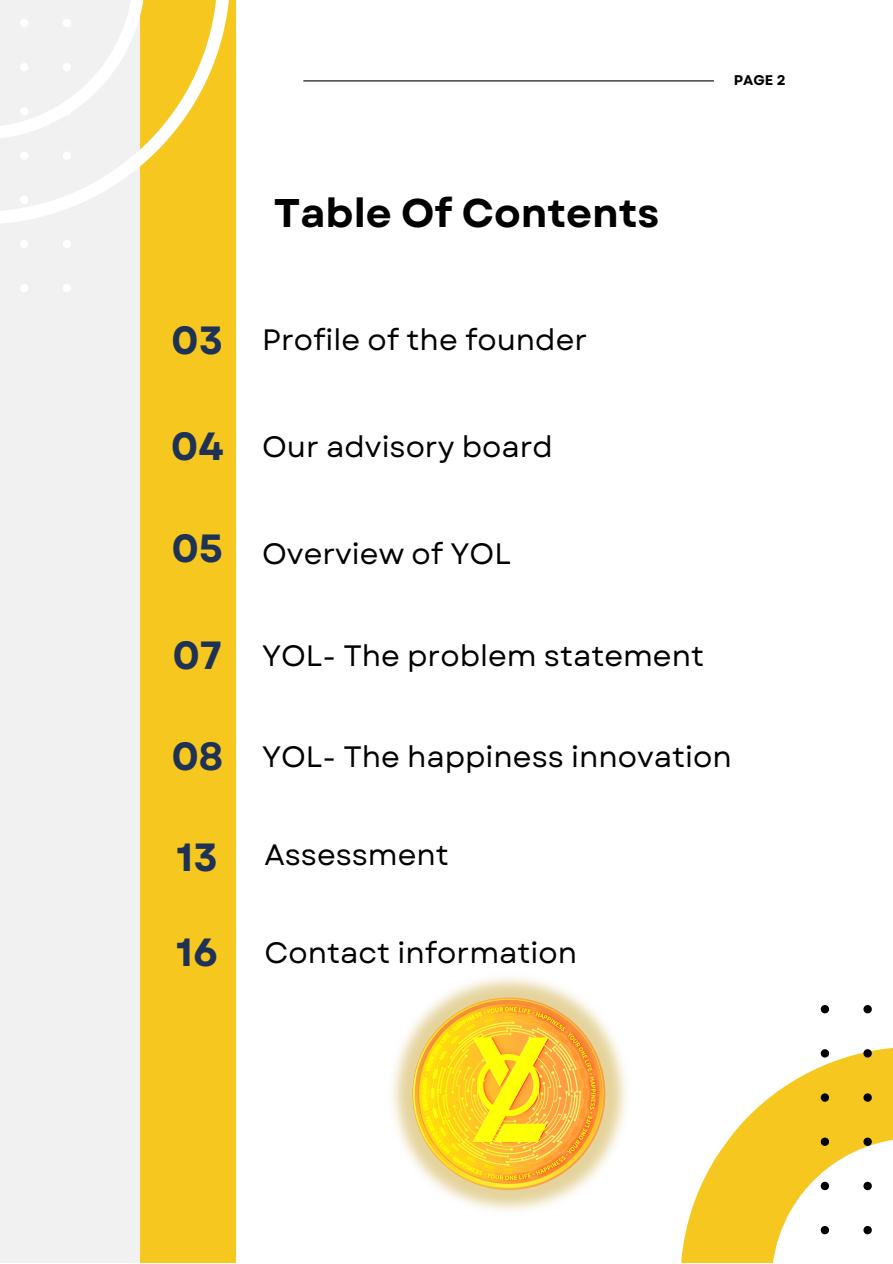
<style>
.page{position:relative;width:893px;height:1264px;background:#fff}
.page>*{position:absolute;margin:0;border:0;box-sizing:border-box;transform-origin:0 0}
.t1{font:700 40.05px "Garet";color:#000}
.t2{font:700 39.3px "Garet";color:#1e3256}
.t3{font:29.4px "Garet";color:#000}
.t4{font:700 13.95px "Garet";color:#000}
</style>
<div class="page">
<div style="left:140px;top:0;width:95px;height:1262px;background:#f6c71e"></div>
<img style="left:391px;top:977px;width:196px;height:234px">
<div style="left:0;top:0;width:140px;height:1262px;background:#f1f1f1"></div>
<svg style="left:71px;top:0;width:158px;height:207px"></svg>
<svg style="left:0;top:19px;width:71px;height:273px"></svg>
<hr style="left:303px;top:80px;width:410px;height:1px;background:#000">
<svg style="left:587px;top:1005px;width:233px;height:257px"></svg>
<svg style="left:820px;top:1005px;width:72px;height:230px"></svg>
<p class="t4" style="left:733px;top:70px;width:53px">PAGE 2</p>
<p class="t1" style="left:274px;top:184px;width:387px">Table Of Contents</p>
<p class="t2" style="left:171px;top:311px;width:53px">03</p>
<p class="t3" style="left:262px;top:319px;width:326px">Profile of the founder</p>
<p class="t2" style="left:171px;top:418px;width:54px">04</p>
<p class="t3" style="left:262px;top:425px;width:292px">Our advisory board</p>
<p class="t2" style="left:171px;top:519px;width:53px">05</p>
<p class="t3" style="left:262px;top:532px;width:250px">Overview of YOL</p>
<p class="t2" style="left:172px;top:626px;width:51px">07</p>
<p class="t3" style="left:262px;top:634px;width:443px">YOL- The problem statement</p>
<p class="t2" style="left:171px;top:727px;width:53px">08</p>
<p class="t3" style="left:262px;top:735px;width:471px">YOL- The happiness innovation</p>
<p class="t2" style="left:177px;top:829px;width:43px">13</p>
<p class="t3" style="left:264px;top:833px;width:186px">Assessment</p>
<p class="t2" style="left:176px;top:924px;width:44px">16</p>
<p class="t3" style="left:264px;top:931px;width:314px">Contact information</p>
</div>
